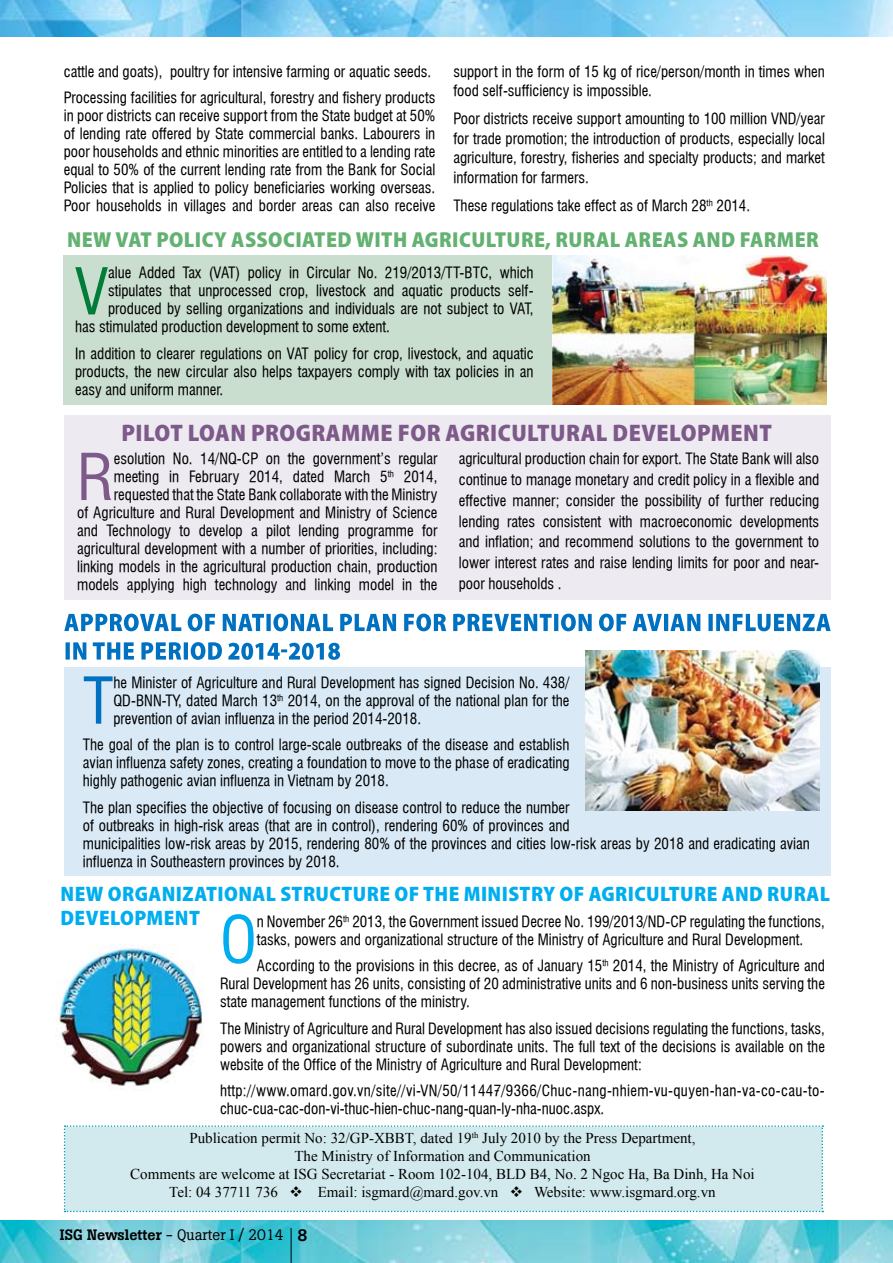
<style>
.page{position:relative;width:893px;height:1263px;background:#fff}
.page>*{position:absolute;margin:0;border:0;box-sizing:border-box;transform-origin:0 0}
.t1{font:62.85px "UVN Hong Ha Hep";color:#007d39}
.t2{font:62.85px "UVN Hong Ha Hep";color:#7d5a89}
.t3{font:62.85px "UVN Hong Ha Hep";color:#0070c0}
.t4{font:62.85px "UVN Hong Ha Hep";color:#00aeef}
.t5{font:900 semi-condensed 24px "Myriad Pro";letter-spacing:.02em;color:#7d5a89}
.t6{font:900 semi-condensed 21.75px "Myriad Pro";letter-spacing:.02em;color:#63b272}
.t7{font:900 semi-condensed 21px "Myriad Pro";letter-spacing:.02em;color:#00aeef}
.t8{font:15px/18px "UVN Hong Ha Hep";color:#000;text-align:justify}
.t9{font:15px/18px "Times New Roman";color:#000;text-align:center}
.t10{font:15px/18px "UVN Hong Ha Hep";letter-spacing:.02em;color:#000}
.t11{font:15px "Boton";color:#000}
.s1{font-weight:700}
.s2{font-weight:700;font-size:16.5px}
</style>
<div class="page">
<div style="left:64px;top:255px;width:492px;height:150px;background:#c9dece"></div>
<div style="left:64px;top:416px;width:766px;height:184px;background:#eeeaf1"></div>
<div style="left:64px;top:668px;width:766px;height:208px;background:#d9eaf6"></div>
<div style="left:64px;top:1125px;width:759px;height:87px;background:#d2eaed"></div>
<img style="left:0;top:1220px;width:893px;height:43px">
<hr style="left:291px;top:1228px;width:1px;height:35px;background:#000">
<img style="left:0;top:0;width:893px;height:37px">
<svg style="left:66px;top:642px;width:274px;height:18px"></svg>
<svg style="left:64px;top:614px;width:767px;height:17px"></svg>
<img style="left:55px;top:944px;width:148px;height:142px">
<img style="left:585px;top:650px;width:234px;height:160px">
<img style="left:553px;top:255px;width:273px;height:149px">
<p class="t8" style="left:64px;top:57px;width:373px;line-height:26.5px">cattle and goats), poultry for intensive farming or aquatic seeds.<br>Processing facilities for agricultural, forestry and fishery products</p>
<p class="t8" style="left:64px;top:106px;width:373px">in poor districts can receive support from the State budget at 50% of lending rate offered by State commercial banks. Labourers in poor households and ethnic minorities are entitled to a lending rate equal to 50% of the current lending rate from the Bank for Social Policies that is applied to policy beneficiaries working overseas.<br>Poor households in villages and border areas can also receive</p>
<p class="t8" style="left:453px;top:61px;width:373px;line-height:19.5px">support in the form of 15 kg of rice/person/month in times when food self-sufficiency is impossible.</p>
<p class="t8" style="left:453px;top:108px;width:373px;line-height:19.5px">Poor districts receive support amounting to 100 million VND/year for trade promotion; the introduction of products, especially local agriculture, forestry, fisheries and specialty products; and market information for farmers.</p>
<p class="t8" style="left:453px;top:195px;width:298px">These regulations take effect as of March 28<sup>th</sup> 2014.</p>
<h3 class="t6" style="left:67px;top:225px;width:753px">NEW VAT POLICY ASSOCIATED WITH AGRICULTURE, RURAL AREAS AND FARMER</h3>
<h1 class="t1" style="left:75px;top:247px;width:35px">V</h1>
<p class="t8" style="left:108px;top:263px;width:427px">alue Added Tax (VAT) policy in Circular No. 219/2013/TT-BTC, which</p>
<p class="t8" style="left:108px;top:281px;width:427px">stipulates that unprocessed crop, livestock and aquatic products self-</p>
<p class="t8" style="left:108px;top:299px;width:427px">produced by selling organizations and individuals are not subject to VAT,</p>
<p class="t8" style="left:75px;top:317px;width:316px">has stimulated production development to some extent.</p>
<p class="t8" style="left:75px;top:344px;width:460px">In addition to clearer regulations on VAT policy for crop, livestock, and aquatic products, the new circular also helps taxpayers comply with tax policies in an easy and uniform manner.</p>
<h2 class="t5" style="left:121px;top:417px;width:652px">PI LOT LOAN PROGRAMME FOR AGRICULTURAL DEVELOPMENT</h2>
<p class="t8" style="left:77px;top:449px;width:362px;text-align:right">esolution No. 14/NQ-CP on the government’s regular meeting in February 2014, dated March 5<sup>th</sup> 2014, requested that the State Bank collaborate with the Ministry<br>of Agriculture and Rural Development and Ministry of Science and Technology to develop a pilot lending programme for agricultural development with a number of priorities, including: linking models in the agricultural production chain, production models applying high technology and linking model in the</p>
<p class="t8" style="left:459px;top:447px;width:362px;line-height:20.9px">agricultural production chain for export. The State Bank will also continue to manage monetary and credit policy in a flexible and effective manner; consider the possibility of further reducing lending rates consistent with macroeconomic developments and inflation; and recommend solutions to the government to lower interest rates and raise lending limits for poor and near&shy;poor households .</p>
<h1 class="t2" style="left:77px;top:433px;width:38px">R</h1>
<h1 class="t3" style="left:83px;top:656px;width:32px">T</h1>
<p class="t8" style="left:113px;top:672px;width:458px">he Minister of Agriculture and Rural Development has signed Decision No. 438/ QD-BNN-TY, dated March 13<sup>th</sup> 2014, on the approval of the national plan for the prevention of avian influenza in the period 2014-2018.</p>
<p class="t8" style="left:83px;top:735px;width:488px">The goal of the plan is to control large-scale outbreaks of the disease and establish avian influenza safety zones, creating a foundation to move to the phase of eradicating highly pathogenic avian influenza in Vietnam by 2018.</p>
<p class="t8" style="left:83px;top:797px;width:729px;text-align:left">The plan specifies the objective of focusing on disease control to reduce the number<br>of outbreaks in high-risk areas (that are in control), rendering 60% of provinces and<br>municipalities low-risk areas by 2015, rendering 80% of the provinces and cities low-risk areas by 2018 and eradicating avian influenza in Southeastern provinces by 2018.</p>
<h3 class="t7" style="left:61px;top:880px;width:15px">NEW</h3>
<h3 class="t7" style="left:108px;top:880px;width:15px">ORGAN</h3>
<h3 class="t7" style="left:176px;top:880px;width:62px">IZATIONAL</h3>
<h3 class="t7" style="left:280px;top:880px;width:14px">STRUCTURE</h3>
<h3 class="t7" style="left:395px;top:880px;width:42px">OF THE</h3>
<h3 class="t7" style="left:464px;top:880px;width:139px">MINISTRY OF AGR</h3>
<h3 class="t7" style="left:628px;top:880px;width:20px">ICULTURE</h3>
<h3 class="t7" style="left:722px;top:880px;width:15px">AND</h3>
<h3 class="t7" style="left:767px;top:880px;width:14px">RURAL</h3>
<h3 class="t7" style="left:61px;top:904px;width:52px">DEVELOPMENT</h3>
<h1 class="t4" style="left:220px;top:895px;width:38px">O</h1>
<p class="t8" style="left:257px;top:911px;width:569px">n November 26<sup>th</sup> 2013, the Government issued Decree No. 199/2013/ND-CP regulating the functions, tasks, powers and organizational structure of the Ministry of Agriculture and Rural Development.</p>
<p class="t8" style="left:220px;top:956px;width:606px;text-indent:37px">According to the provisions in this decree, as of January 15<sup>th</sup> 2014, the Ministry of Agriculture and Rural Development has 26 units, consisting of 20 administrative units and 6 non-business units serving the state management functions of the ministry.</p>
<p class="t8" style="left:220px;top:1018px;width:606px">The Ministry of Agriculture and Rural Development has also issued decisions regulating the functions, tasks, powers and organizational structure of subordinate units. The full text of the decisions is available on the website of the Office of the Ministry of Agriculture and Rural Development:</p>
<p class="t10" style="left:220px;top:1081px;width:606px">http://www.omard.gov.vn/site//vi-VN/50/11447/9366/Chuc-nang-nhiem-vu-quyen-han-va-co-cau-to&shy;chuc-cua-cac-don-vi-thuc-hien-chuc-nang-quan-ly-nha-nuoc.aspx.</p>
<p class="t9" style="left:130px;top:1129px;width:626px">Publication permit No: 32/GP-XBBT, dated 19<sup>th</sup> July 2010 by the Press Department,<br>The Ministry of Information and Communication<br>Comments are welcome at ISG Secretariat - Room 102-104, BLD B4, No. 2 Ngoc Ha, Ba Dinh, Ha Noi Tel: 04 37711 736 ❖ Email: isgmard@mard.gov.vn ❖ Website: www.isgmard.org.vn</p>
<p class="t11" style="left:60px;top:1223px;width:249px"><span class="s1">ISG Newsletter</span> - Quarter I / 2014 <span class="s2">8</span></p>
</div>
